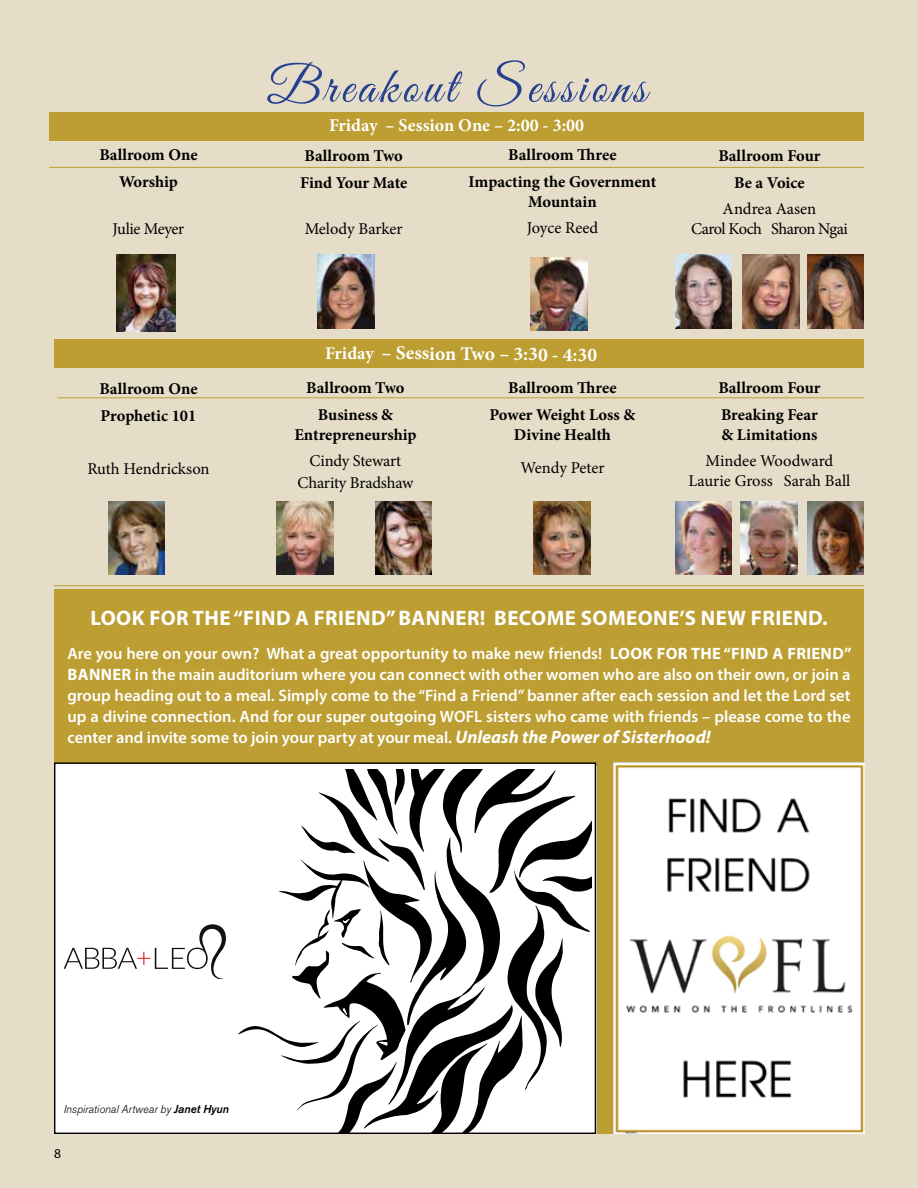
<style>
.page{position:relative;width:918px;height:1188px;background:#e5ddc8}
.page>*{position:absolute;margin:0;border:0;box-sizing:border-box;transform-origin:0 0}
.t1{font:51px "Great Vibes";letter-spacing:.08em;color:#25408f}
.t2{font:700 21px "Myriad Pro";letter-spacing:.02em;color:#fff}
.t3{font:700 19.5px "Minion Pro";color:#fff}
.t4{font:700 18px "Minion Pro";color:#fff}
.t5{font:600 16.5px/21px "Myriad Pro";color:#fff;text-align:justify}
.t6{font:700 16.5px/26.5px "Minion Pro";color:#000;text-align:center}
.t7{font:16.5px/21.6px "Minion Pro";letter-spacing:-.01em;color:#000;text-align:center}
.t8{font:16.5px/19.8px "Minion Pro";letter-spacing:-.03em;color:#000;text-align:center}
.t9{font:13.5px "Myriad Pro";color:#000}
.t10{font:italic 300 11.4px "Akzidenz Grotesk BQ";color:#000101}
.s1{font-size:18px}
.s2{font-weight:700}
.s3{font-weight:700;font-style:italic;font-size:18px}
.s4{font-family:"Akzidenz Grotesk BQ Med";font-weight:400}
</style>
<div class="page">
<div style="left:49px;top:112px;width:815px;height:28px;background:#bc9e32"></div>
<hr style="left:49px;top:167px;width:815px;height:1px;background:#bc9e32">
<div style="left:54px;top:339px;width:810px;height:28px;background:#bc9e32"></div>
<hr style="left:57px;top:397px;width:807px;height:1px;background:#bc9e32">
<hr style="left:54px;top:585px;width:810px;height:1px;background:#bc9e32">
<img style="left:318px;top:255px;width:56px;height:73px">
<img style="left:530px;top:258px;width:57px;height:72px">
<img style="left:675px;top:255px;width:57px;height:73px">
<img style="left:742px;top:255px;width:57px;height:73px">
<img style="left:807px;top:255px;width:57px;height:73px">
<img style="left:108px;top:501px;width:57px;height:74px">
<img style="left:276px;top:501px;width:57px;height:74px">
<img style="left:375px;top:501px;width:57px;height:74px">
<img style="left:534px;top:501px;width:56px;height:74px">
<img style="left:675px;top:501px;width:57px;height:74px">
<img style="left:741px;top:501px;width:57px;height:74px">
<img style="left:807px;top:501px;width:57px;height:74px">
<img style="left:117px;top:255px;width:59px;height:76px">
<div style="left:54px;top:590px;width:810px;height:544px;background:#bc9e32"></div>
<img style="left:613px;top:762px;width:251px;height:372px">
<div style="left:55px;top:763px;width:540px;height:370px;background:#fff"></div>
<svg style="left:64px;top:924px;width:162px;height:56px"></svg>
<svg style="left:238px;top:770px;width:354px;height:362px"></svg>
<h1 class="t1" style="left:267px;top:58px;width:381px">Breakout Sessions</h1>
<p class="t6" style="left:99px;top:142px;width:100px">Ballroom One<br>Worship</p>
<p class="t7" style="left:113px;top:218px;width:73px">Julie Meyer</p>
<p class="t6" style="left:99px;top:376px;width:100px;text-align:left">Ballroom One<br>Prophetic 101</p>
<p class="t7" style="left:87px;top:458px;width:124px">Ruth Hendrickson</p>
<p class="t4" style="left:329px;top:112px;width:257px">Friday – Session One – 2:00 - 3:00</p>
<p class="t6" style="left:300px;top:142px;width:109px;text-align:left">Ballroom Two<br>Find Your Mate</p>
<p class="t7" style="left:305px;top:218px;width:100px">Melody Barker</p>
<p class="t6" style="left:469px;top:142px;width:189px">Ballroom Three<br>Impacting the Government</p>
<p class="t6" style="left:528px;top:188px;width:70px">Mountain</p>
<p class="t7" style="left:527px;top:217px;width:73px">Joyce Reed</p>
<p class="t6" style="left:718px;top:142px;width:104px">Ballroom Four<br>Be a Voice</p>
<p class="t8" style="left:691px;top:199px;width:158px">Andrea Aasen<br>Carol Koch Sharon Ngai</p>
<p class="t3" style="left:325px;top:340px;width:274px"><span class="s1">Friday</span> – Session Two – 3:30 - 4:30</p>
<p class="t6" style="left:306px;top:374px;width:100px">Ballroom Two<br>Business &amp;</p>
<p class="t6" style="left:294px;top:421px;width:124px">Entrepreneurship</p>
<p class="t7" style="left:298px;top:450px;width:117px">Cindy Stewart<br>Charity Bradshaw</p>
<p class="t6" style="left:490px;top:374px;width:147px">Ballroom Three<br>Power Weight Loss &amp;</p>
<p class="t6" style="left:514px;top:421px;width:99px">Divine Health</p>
<p class="t7" style="left:520px;top:457px;width:86px">Wendy Peter</p>
<p class="t6" style="left:718px;top:374px;width:104px;text-align:left">Ballroom Four<br>Breaking Fear</p>
<p class="t6" style="left:721px;top:421px;width:97px">&amp; Limitations</p>
<p class="t7" style="left:688px;top:451px;width:163px;line-height:19.8px">Mindee Woodward<br>Laurie Gross Sarah Ball</p>
<p class="t2" style="left:90px;top:604px;width:739px">LOOK FOR THE “FIND A FRIEND” BANNER! BECOME SOMEONE’S NEW FRIEND.</p>
<p class="t5" style="left:67px;top:643px;width:786px">Are you here on your own? What a great opportunity to make new friends! <span class="s2">LOOK FOR THE “FIND A FRIEND” BANNER</span> in the main auditorium where you can connect with other women who are also on their own, or join a group heading out to a meal. Simply come to the “Find a Friend” banner after each session and let the Lord set up a divine connection. And for our super outgoing WOFL sisters who came with friends – please come to the center and invite some to join your party at your meal. <span class="s3">Unleash the Power of Sisterhood!</span></p>
<p class="t10" style="left:64px;top:1103px;width:167px">Inspirational Artwear by <span class="s4">Janet Hyun</span></p>
<p class="t9" style="left:54px;top:1145px;width:8px">8</p>
</div>
